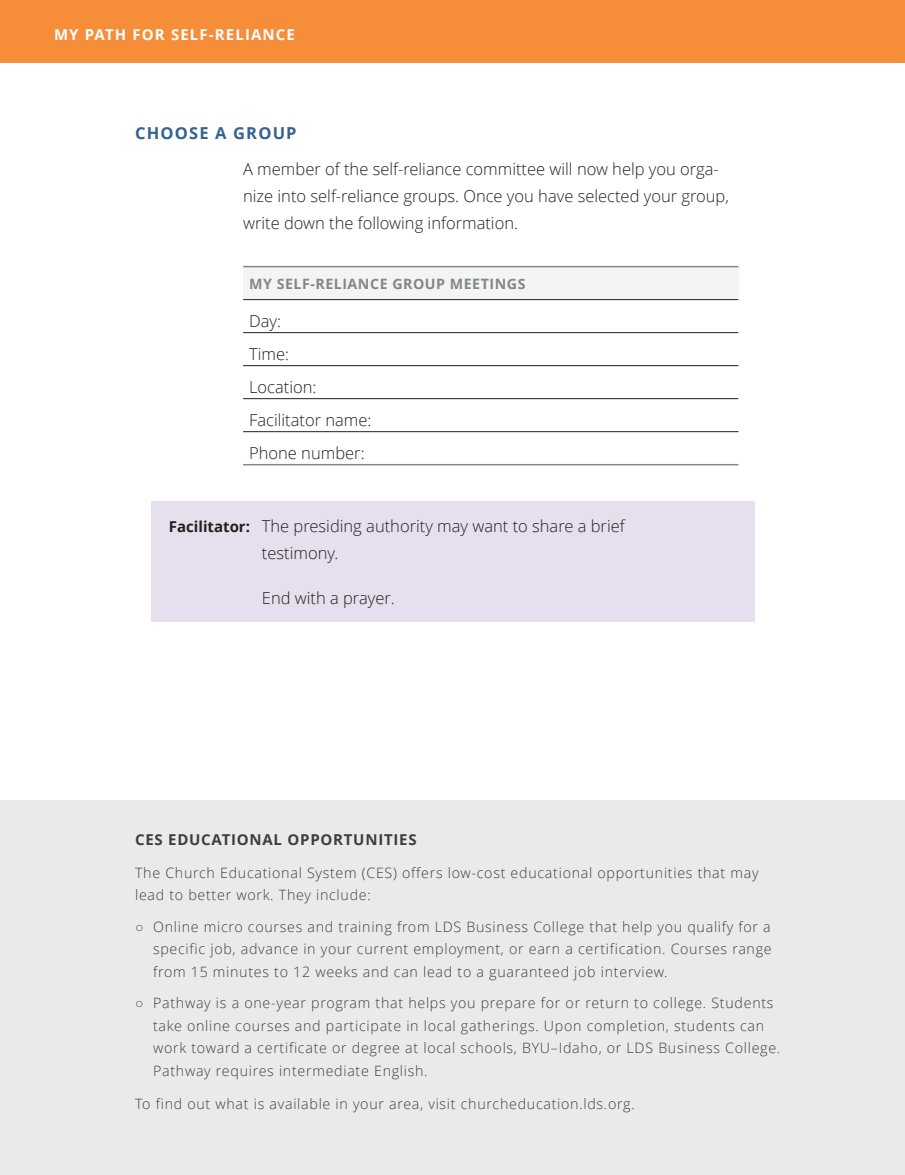
<style>
.page{position:relative;width:905px;height:1175px;background:#fff}
.page>*{position:absolute;margin:0;border:0;box-sizing:border-box;transform-origin:0 0}
.t1{font:300 16.5px/33px "Zoramlds Lat";color:#231f20}
.t2{font:700 16.5px "Zoramlds Lat";letter-spacing:.07em;color:#336293}
.t3{font:700 15px "Zoramlds Lat";letter-spacing:.05em;color:#3e3e3f}
.t4{font:700 15px "Zoramlds Lat";letter-spacing:.075em;color:#fff}
.t5{font:300 14.25px/22.5px "Zoramlds Lat";letter-spacing:.05em;color:#3e3e3f}
.t6{font:700 14.25px "Zoramlds Lat";letter-spacing:.035em;color:#838787}
.s1{font-weight:700;font-size:15px}
</style>
<div class="page">
<div style="left:0;top:0;width:904px;height:63px;background:#f68d38"></div>
<div style="left:151px;top:501px;width:603px;height:121px;background:#e5dfee"></div>
<div style="left:243px;top:266px;width:495px;height:33px;background:#f3f4f4"></div>
<hr style="left:243px;top:332px;width:495px;height:1px;background:#231f20">
<hr style="left:243px;top:365px;width:495px;height:1px;background:#231f20">
<hr style="left:243px;top:398px;width:495px;height:1px;background:#231f20">
<hr style="left:243px;top:431px;width:495px;height:1px;background:#231f20">
<hr style="left:243px;top:266px;width:495px;height:1px;background:#838787">
<hr style="left:243px;top:299px;width:495px;height:1px;background:#231f20">
<hr style="left:243px;top:464px;width:495px;height:1px;background:#838787">
<div style="left:0;top:801px;width:904px;height:373px;background:#e9eaea"></div>
<p class="t4" style="left:54px;top:24px;width:136px">MY PATH FOR SELF</p>
<p class="t4" style="left:209px;top:24px;width:28px">-RELIANCE</p>
<p class="t2" style="left:135px;top:121px;width:163px">CHOOSE A GROUP</p>
<p class="t1" style="left:243px;top:155px;width:487px;line-height:27px">A member of the self-reliance committee will now help you orga&shy;nize into self-reliance groups. Once you have selected your group, write down the following information.</p>
<p class="t6" style="left:249px;top:273px;width:278px">MY SELF-RELIANCE GROUP MEETINGS</p>
<p class="t1" style="left:249px;top:304px;width:124px">Day:<br>Time:<br>Location:<br>Facilitator name:<br>Phone number:</p>
<p class="t1" style="left:262px;top:512px;width:364px;line-height:27px;text-indent:-93px"><span class="s1">FACILITATOR:</span> The presiding authority may want to share a brief testimony.</p>
<p class="t1" style="left:262px;top:581px;width:134px">End with a prayer.</p>
<p class="t3" style="left:135px;top:828px;width:283px">CES EDUCATIONAL OPPORTUNITIES</p>
<p class="t5" style="left:135px;top:861px;width:625px">The Church Educational System (CES) offers low-cost educational opportunities that may lead to better work. They include:</p>
<p class="t5" style="left:153px;top:915px;width:620px;text-align:justify;text-indent:-18px">○ Online micro courses and training from LDS Business College that help you qualify for a specific job, advance in your current employment, or earn a certification. Courses range from 15 minutes to 12 weeks and can lead to a guaranteed job interview.</p>
<p class="t5" style="left:153px;top:991px;width:628px;text-indent:-18px">○ Pathway is a one-year program that helps you prepare for or return to college. Students take online courses and participate in local gatherings. Upon completion, students can work toward a certificate or degree at local schools, BYU–Idaho, or LDS Business College.<br>Pathway requires intermediate English.</p>
<p class="t5" style="left:135px;top:1092px;width:501px">To find out what is available in your area, visit churcheducation.lds.org.</p>
</div>
